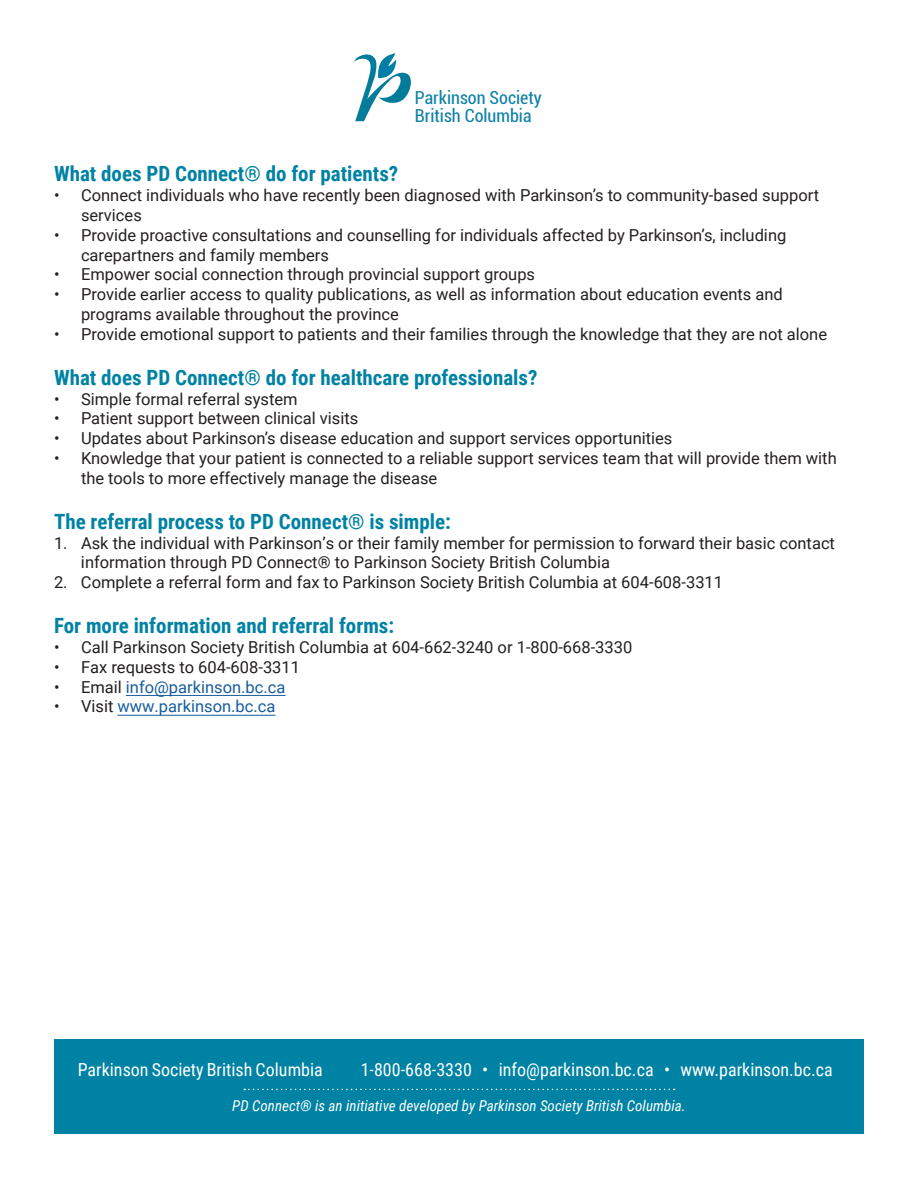
<style>
.page{position:relative;width:918px;height:1188px;background:#fff}
.page>*{position:absolute;margin:0;border:0;box-sizing:border-box;transform-origin:0 0}
.Heading_Style{font:700 21px "Roboto Condensed";color:#0082a4}
.t1{font:18px "Roboto Condensed";color:#fff}
.t2{font:condensed 18px/18.5px "Roboto";color:#0f82a7}
.t3{font:16.5px/19.8px "Roboto";color:#231f20}
.t4{font:16.5px "Roboto";color:#175d9e}
.t5{font:italic 15px "Roboto Condensed";color:#fff}
.s1{color:#231f20}
</style>
<div class="page">
<div style="left:54px;top:1040px;width:810px;height:94px;background:#0082a4"></div>
<svg style="left:244px;top:1089px;width:431px;height:1px"></svg>
<svg style="left:354px;top:53px;width:57px;height:68px"></svg>
<hr style="left:126px;top:695px;width:159px;height:1px;background:#175d9e">
<hr style="left:117px;top:715px;width:159px;height:1px;background:#175d9e">
<p class="t2" style="left:415px;top:87px;width:128px">Parkinson Society<br>British Columbia</p>
<p class="Heading_Style" style="left:54px;top:159px;width:346px">What does PD Connect® do for patients?</p>
<p class="t3" style="left:81px;top:185px;width:740px;text-indent:-27px">• Connect individuals who have recently been diagnosed with Parkinson’s to community-based support services</p>
<p class="t3" style="left:81px;top:224px;width:707px;text-indent:-27px">• Provide proactive consultations and counselling for individuals affected by Parkinson’s, including carepartners and family members</p>
<p class="t3" style="left:54px;top:264px;width:483px">• Empower social connection through provincial support groups</p>
<p class="t3" style="left:81px;top:284px;width:703px;text-indent:-27px">• Provide earlier access to quality publications, as well as information about education events and programs available throughout the province</p>
<p class="t3" style="left:54px;top:323px;width:775px">• Provide emotional support to patients and their families through the knowledge that they are not alone</p>
<p class="Heading_Style" style="left:54px;top:363px;width:485px">What does PD Connect® do for healthcare professionals?</p>
<p class="t3" style="left:54px;top:388px;width:245px">• Simple formal referral system</p>
<p class="t3" style="left:54px;top:408px;width:306px">• Patient support between clinical visits</p>
<p class="t3" style="left:54px;top:428px;width:620px">• Updates about Parkinson’s disease education and support services opportunities</p>
<p class="t3" style="left:81px;top:448px;width:757px;text-indent:-27px">• Knowledge that your patient is connected to a reliable support services team that will provide them with the tools to more effectively manage the disease</p>
<p class="Heading_Style" style="left:54px;top:507px;width:399px">The referral process to PD Connect® is simple:</p>
<p class="t3" style="left:81px;top:532px;width:756px;text-indent:-27px">1. Ask the individual with Parkinson’s or their family member for permission to forward their basic contact information through PD Connect® to Parkinson Society British Columbia</p>
<p class="t3" style="left:54px;top:572px;width:671px">2. Complete a referral form and fax to Parkinson Society British Columbia at 604-608-3311</p>
<p class="Heading_Style" style="left:54px;top:611px;width:342px">For more information and referral forms:</p>
<p class="t3" style="left:54px;top:637px;width:580px">• Call Parkinson Society British Columbia at 604-662-3240 or 1-800-668-3330</p>
<p class="t3" style="left:54px;top:656px;width:248px">• Fax requests to 604-608-3311</p>
<p class="t4" style="left:54px;top:675px;width:233px"><span class="s1">• Email</span> info@parkinson.bc.ca</p>
<p class="t4" style="left:54px;top:695px;width:223px"><span class="s1">• Visit</span> www.parkinson.bc.ca</p>
<p class="t1" style="left:78px;top:1057px;width:247px">Parkinson Society British Columbia</p>
<p class="t1" style="left:361px;top:1057px;width:474px">1-800-668-3330 • info@parkinson.bc.ca • www.parkinson.bc.ca</p>
<p class="t5" style="left:232px;top:1095px;width:455px">PD Connect® is an initiative developed by Parkinson Society British Columbia.</p>
</div>
